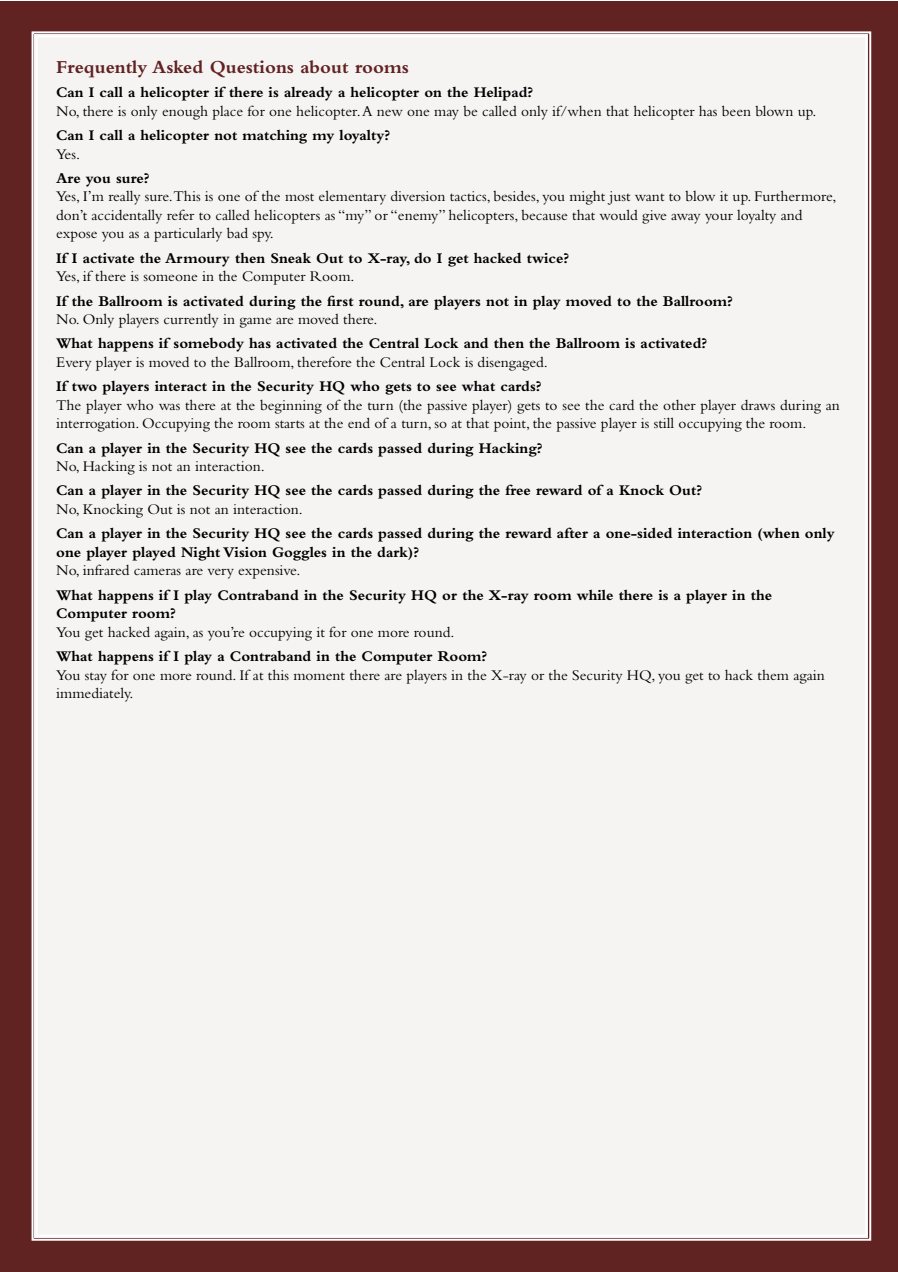
<style>
.page{position:relative;width:898px;height:1272px;background:#fff}
.page>*{position:absolute;margin:0;border:0;box-sizing:border-box;transform-origin:0 0}
.t1{font:700 19.05px "Bembo";color:#612222}
.t2{font:15.45px/18.5px "Bembo";color:#000}
.t3{font:700 15.45px/18.5px "Bembo";color:#000}
</style>
<div class="page">
<div style="left:0;top:1px;width:897px;height:1270px;background:#612222"></div>
<div style="left:31px;top:31px;width:840px;height:1210px;background:#f6f3f3"></div>
<p class="t1" style="left:56px;top:56px;width:354px">Frequently Asked Questions about rooms</p>
<p class="t3" style="left:56px;top:83px;width:478px">Can I call a helicopter if there is already a helicopter on the Helipad?</p>
<p class="t2" style="left:56px;top:101px;width:761px">No, there is only enough place for one helicopter. A new one may be called only if/when that helicopter has been blown up.</p>
<p class="t3" style="left:56px;top:126px;width:335px">Can I call a helicopter not matching my loyalty?</p>
<p class="t2" style="left:56px;top:144px;width:25px">Yes.</p>
<p class="t3" style="left:56px;top:169px;width:95px">Are you sure?</p>
<p class="t2" style="left:56px;top:187px;width:781px">Yes, I’m really sure.This is one of the most elementary diversion tactics, besides, you might just want to blow it up. Furthermore, don’t accidentally refer to called helicopters as “my” or “enemy” helicopters, because that would give away your loyalty and expose you as a particularly bad spy.</p>
<p class="t3" style="left:56px;top:248px;width:514px">If I activate the Armoury then Sneak Out to X-ray, do I get hacked twice?</p>
<p class="t2" style="left:56px;top:267px;width:300px">Yes, if there is someone in the Computer Room.</p>
<p class="t3" style="left:56px;top:291px;width:677px">If the Ballroom is activated during the first round, are players not in play moved to the Ballroom?</p>
<p class="t2" style="left:56px;top:310px;width:323px">No. Only players currently in game are moved there.</p>
<p class="t3" style="left:56px;top:334px;width:652px">What happens if somebody has activated the Central Lock and then the Ballroom is activated?</p>
<p class="t2" style="left:56px;top:352px;width:493px">Every player is moved to the Ballroom, therefore the Central Lock is disengaged.</p>
<p class="t3" style="left:56px;top:377px;width:486px">If two players interact in the Security HQ who gets to see what cards?</p>
<p class="t2" style="left:56px;top:395px;width:784px">The player who was there at the beginning of the turn (the passive player) gets to see the card the other player draws during an interrogation. Occupying the room starts at the end of a turn, so at that point, the passive player is still occupying the room.</p>
<p class="t3" style="left:56px;top:438px;width:487px">Can a player in the Security HQ see the cards passed during Hacking?</p>
<p class="t2" style="left:56px;top:457px;width:210px">No, Hacking is not an interaction.</p>
<p class="t3" style="left:56px;top:481px;width:647px">Can a player in the Security HQ see the cards passed during the free reward of a Knock Out?</p>
<p class="t2" style="left:56px;top:499px;width:248px">No, Knocking Out is not an interaction.</p>
<p class="t3" style="left:56px;top:524px;width:779px">Can a player in the Security HQ see the cards passed during the reward after a one-sided interaction (when only one player played Night Vision Goggles in the dark)?</p>
<p class="t2" style="left:56px;top:561px;width:246px">No, infrared cameras are very expensive.</p>
<p class="t3" style="left:56px;top:585px;width:717px">What happens if I play Contraband in the Security HQ or the X-ray room while there is a player in the<br>Computer room?</p>
<p class="t2" style="left:56px;top:622px;width:399px">You get hacked again, as you’re occupying it for one more round.</p>
<p class="t3" style="left:56px;top:647px;width:432px">What happens if I play a Contraband in the Computer Room?</p>
<p class="t2" style="left:56px;top:665px;width:769px">You stay for one more round. If at this moment there are players in the X-ray or the Security HQ, you get to hack them again immediately.</p>
</div>
